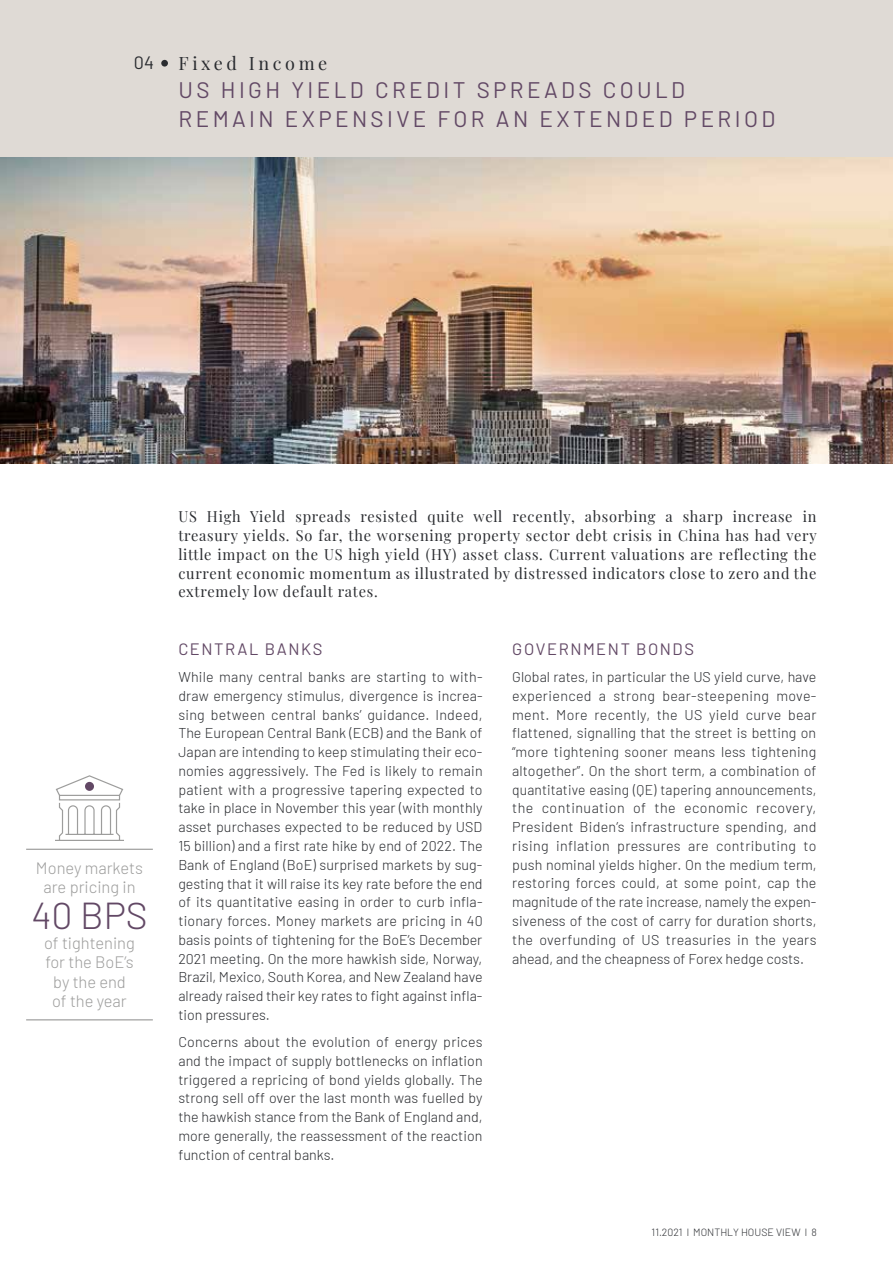
<style>
.page{position:relative;width:893px;height:1263px;background:#fff}
.page>*{position:absolute;margin:0;border:0;box-sizing:border-box;transform-origin:0 0}
.t1{font:300 37.5px "Barlow";color:#624865}
.t2{font:22.5px/28.5px "Barlow";letter-spacing:.15em;color:#624865}
.t3{font:18px "Playfair Display";letter-spacing:.2em;color:#2a2c30}
.t4{font:18px "Barlow";color:#2a2c30}
.t5{font:300 16.5px/19.5px "Barlow";color:#9d9d9c;text-align:center}
.t6{font:16.5px "Barlow";letter-spacing:.1em;color:#624865}
.t7{font:15px/18.8px "Playfair Display";letter-spacing:.05em;color:#2a2c30;text-align:justify}
.t8{font:300 14.25px/18.8px "Barlow";color:#2a2c30;text-align:justify}
.t9{font:300 10.5px "Barlow";color:#2a2c30}
</style>
<div class="page">
<img style="left:0;top:156px;width:893px;height:307px">
<div style="left:0;top:0;width:893px;height:156px;background:#dfdad5"></div>
<div style="left:161px;top:60px;width:7px;height:7px;background:#2a2c30;border-radius:50%"></div>
<hr style="left:26px;top:849px;width:127px;height:1px;background:#9d9d9c">
<hr style="left:26px;top:1019px;width:127px;height:1px;background:#9d9d9c">
<svg style="left:55px;top:775px;width:69px;height:66px"></svg>
<div style="left:85px;top:782px;width:9px;height:9px;background:#624865;border-radius:50%"></div>
<p class="t4" style="left:134px;top:50px;width:22px">04</p>
<p class="t3" style="left:179px;top:49px;width:150px">Fixed Income</p>
<h2 class="t2" style="left:179px;top:74px;width:598px">US HIGH YIELD CREDIT SPREADS COULD<br>REMAIN EXPENSIVE FOR AN EXTENDED PERIOD</h2>
<p class="t5" style="left:36px;top:857px;width:109px">Money markets are pricing in</p>
<h1 class="t1" style="left:31px;top:889px;width:118px">40 BPS</h1>
<p class="t5" style="left:44px;top:932px;width:92px">of tightening for the BoE’s by the end of the year</p>
<p class="t7" style="left:178px;top:506px;width:640px">US High Yield spreads resisted quite well recently, absorbing a sharp increase in treasury yields. So far, the worsening property sector debt crisis in China has had very little impact on the US high yield (HY) asset class. Current valuations are reflecting the current economic momentum as illustrated by distressed indicators close to zero and the extremely low default rates.</p>
<p class="t6" style="left:178px;top:637px;width:146px">CENTRAL BANKS</p>
<p class="t8" style="left:178px;top:667px;width:306px">While many central banks are starting to with&shy;draw emergency stimulus, divergence is increa&shy;sing between central banks’ guidance. Indeed, The European Central Bank (ECB) and the Bank of Japan are intending to keep stimulating their eco&shy;nomies aggressively. The Fed is likely to remain patient with a progressive tapering expected to take in place in November this year (with monthly asset purchases expected to be reduced by USD 15 billion) and a first rate hike by end of 2022. The Bank of England (BoE) surprised markets by sug&shy;gesting that it will raise its key rate before the end of its quantitative easing in order to curb infla&shy;tionary forces. Money markets are pricing in 40 basis points of tightening for the BoE’s December 2021 meeting. On the more hawkish side, Norway, Brazil, Mexico, South Korea, and New Zealand have already raised their key rates to fight against infla&shy;tion pressures.</p>
<p class="t8" style="left:178px;top:1031px;width:306px">Concerns about the evolution of energy prices and the impact of supply bottlenecks on inflation triggered a repricing of bond yields globally. The strong sell off over the last month was fuelled by the hawkish stance from the Bank of England and, more generally, the reassessment of the reaction function of central banks.</p>
<p class="t6" style="left:512px;top:637px;width:183px">GOVERNMENT BONDS</p>
<p class="t8" style="left:512px;top:667px;width:306px">Global rates, in particular the US yield curve, have experienced a strong bear-steepening move&shy;ment. More recently, the US yield curve bear flattened, signalling that the street is betting on “more tightening sooner means less tightening altogether”. On the short term, a combination of quantitative easing (QE) tapering announcements, the continuation of the economic recovery, President Biden’s infrastructure spending, and rising inflation pressures are contributing to push nominal yields higher. On the medium term, restoring forces could, at some point, cap the magnitude of the rate increase, namely the expen&shy;siveness of the cost of carry for duration shorts, the overfunding of US treasuries in the years ahead, and the cheapness of Forex hedge costs.</p>
<p class="t9" style="left:652px;top:1225px;width:167px">11.2021 l MONTHLY HOUSE VIEW l 8</p>
</div>
